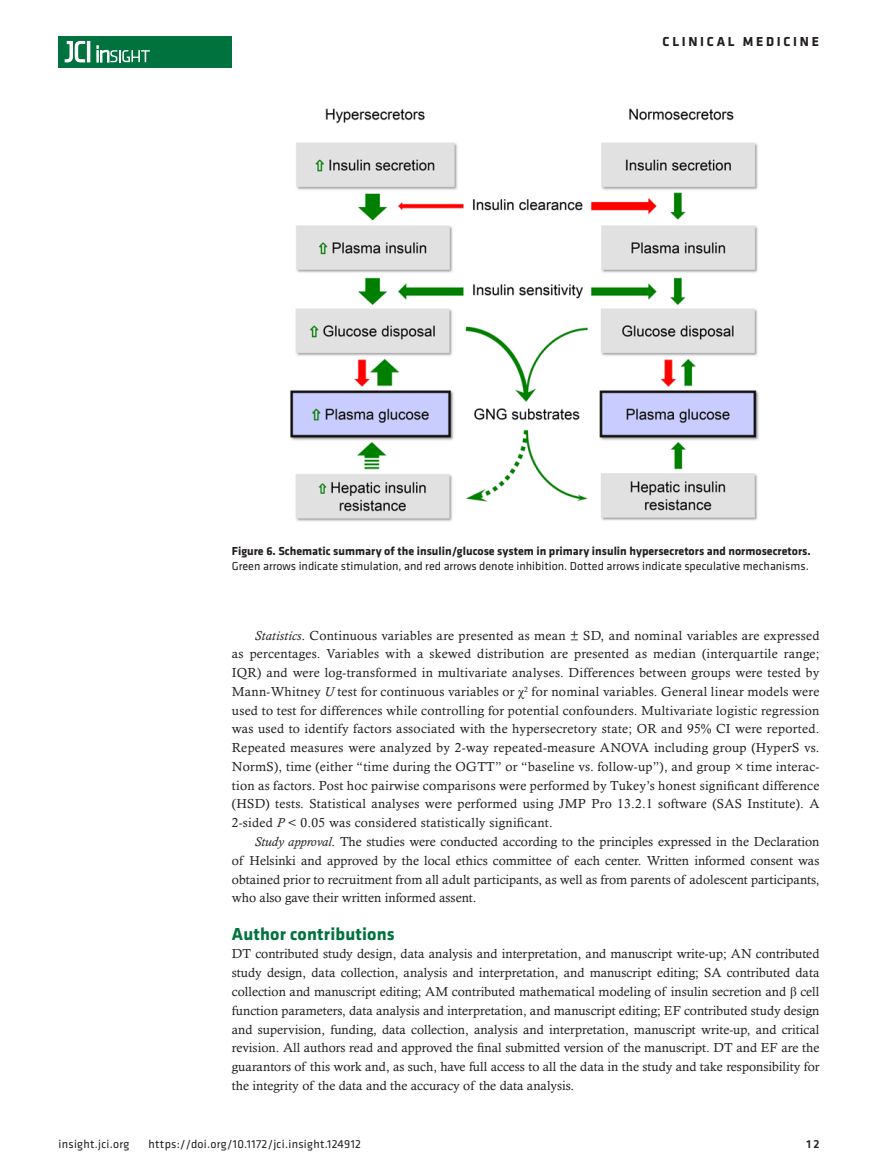
<style>
.page{position:relative;width:878px;height:1175px;background:#fff}
.page>*{position:absolute;margin:0;border:0;box-sizing:border-box;transform-origin:0 0}
.t1{font:700 18px "Klavika";letter-spacing:.01em;color:#00723e}
.t2{font:700 13.5px "Klavika Basic";letter-spacing:.2em;color:#231f20}
.t3{font:13.2px/18.8px "Calisto MT Std";color:#231f20;text-align:justify}
.t4{font:12px "Klavika Basic";color:#231f20}
.t5{font:700 12px "Klavika Basic";color:#231f20}
.t6{font:12px "Klavika Basic";letter-spacing:.025em;color:#231f20}
.t7{font:500 12px "Klavika Basic";color:#231f20}
.s1{font-style:italic}
.s2{font-family:"Times New Roman"}
</style>
<div class="page">
<div style="left:59px;top:36px;width:173px;height:31px;background:#00723e"></div>
<hr style="left:87px;top:41px;width:3px;height:21px;background:#fff">
<svg style="left:64px;top:41px;width:21px;height:22px"></svg>
<svg style="left:97px;top:46px;width:53px;height:16px"></svg>
<img style="left:290px;top:108px;width:469px;height:414px">
<p class="t2" style="left:662px;top:32px;width:158px">CLINICAL MEDICINE</p>
<p class="t5" style="left:232px;top:542px;width:580px">Figure 6. Schematic summary of the insulin/glucose system in primary insulin hypersecretors and normosecretors.</p>
<p class="t4" style="left:232px;top:558px;width:578px">Green arrows indicate stimulation, and red arrows denote inhibition. Dotted arrows indicate speculative mechanisms.</p>
<p class="t3" style="left:232px;top:625px;width:589px;text-indent:22px"><span class="s1">Statistics</span>. Continuous variables are presented as mean ± SD, and nominal variables are expressed as percentages. Variables with a skewed distribution are presented as median (interquartile range; IQR) and were log-transformed in multivariate analyses. Differences between groups were tested by Mann-Whitney <span class="s1">U</span> test for continuous variables or <span class="s2">χ</span><sup>2</sup> for nominal variables. General linear models were used to test for differences while controlling for potential confounders. Multivariate logistic regression was used to identify factors associated with the hypersecretory state; OR and 95% CI were reported.<br>Repeated measures were analyzed by 2-way repeated-measure ANOVA including group (HyperS vs.<br>NormS), time (either “time during the OGTT” or “baseline vs. follow-up”), and group <span class="s1">×</span> time interac&shy;tion as factors. Post hoc pairwise comparisons were performed by Tukey’s honest significant difference (HSD) tests. Statistical analyses were performed using JMP Pro 13.2.1 software (SAS Institute). A 2-sided <span class="s1">P</span> &lt; 0.05 was considered statistically significant.</p>
<p class="t3" style="left:232px;top:832px;width:589px;text-indent:22px"><span class="s1">Study approval</span>. The studies were conducted according to the principles expressed in the Declaration of Helsinki and approved by the local ethics committee of each center. Written informed consent was obtained prior to recruitment from all adult participants, as well as from parents of adolescent participants, who also gave their written informed assent.</p>
<h1 class="t1" style="left:232px;top:920px;width:164px">Author contributions</h1>
<p class="t3" style="left:232px;top:944px;width:589px">DT contributed study design, data analysis and interpretation, and manuscript write-up; AN contributed study design, data collection, analysis and interpretation, and manuscript editing; SA contributed data collection and manuscript editing; AM contributed mathematical modeling of insulin secretion and <span class="s2">β</span> cell function parameters, data analysis and interpretation, and manuscript editing; EF contributed study design and supervision, funding, data collection, analysis and interpretation, manuscript write-up, and critical revision. All authors read and approved the final submitted version of the manuscript. DT and EF are the guarantors of this work and, as such, have full access to all the data in the study and take responsibility for the integrity of the data and the accuracy of the data analysis.</p>
<p class="t6" style="left:58px;top:1135px;width:72px">insight.jci.org</p>
<p class="t6" style="left:148px;top:1135px;width:214px">https://doi.org/10.1172/jci.insight.124912</p>
<p class="t7" style="left:806px;top:1135px;width:15px">12</p>
</div>
